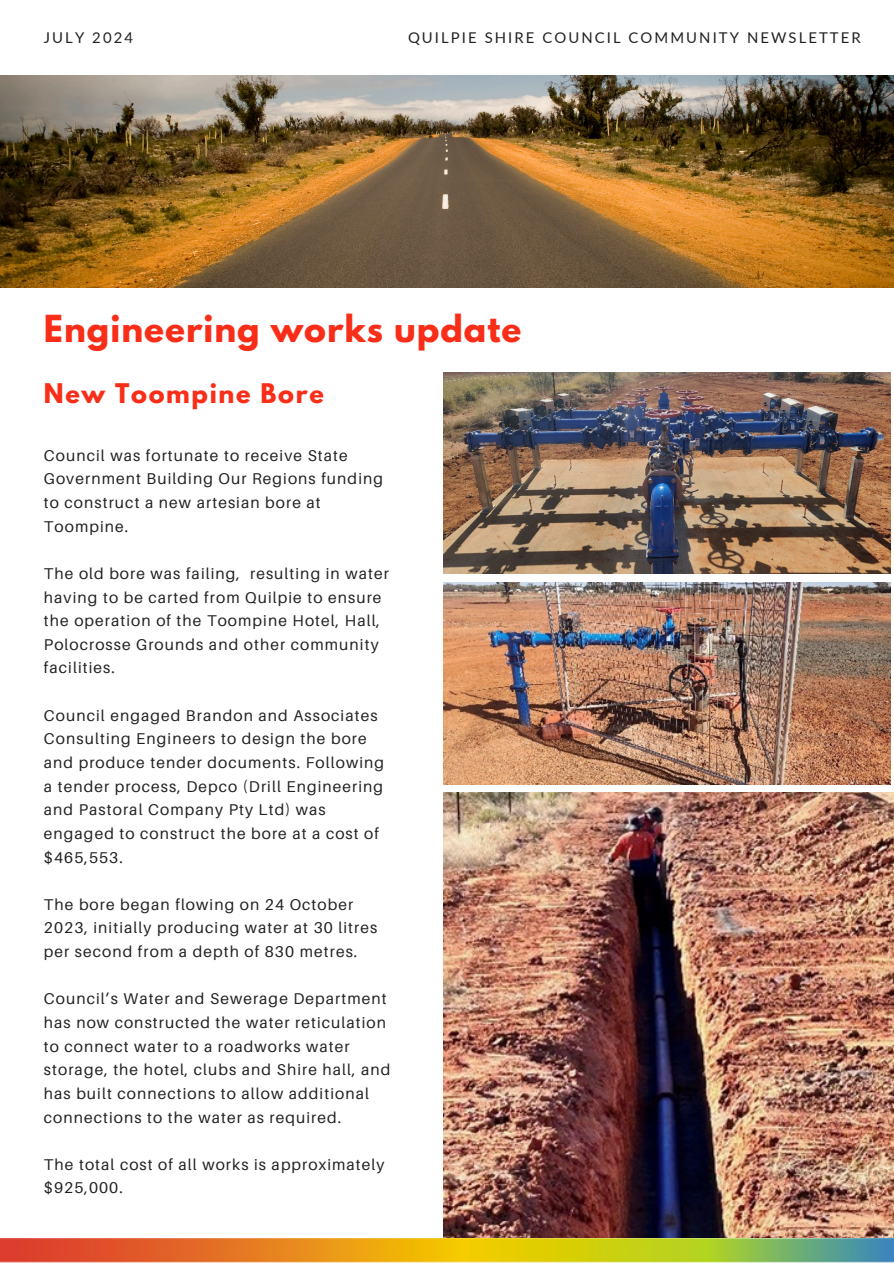
<style>
.page{position:relative;width:894px;height:1264px;background:#fff}
.page>*{position:absolute;margin:0;border:0;box-sizing:border-box;transform-origin:0 0}
.t1{font:700 33px "League Spartan";letter-spacing:.03em;color:#f82e19}
.t2{font:700 24px "League Spartan";letter-spacing:.07em;color:#f82e19}
.t3{font:15.6px/23.7px "Aileron";letter-spacing:.07em;color:#222}
.t4{font:14.85px "Lato";letter-spacing:.14em;color:#222}
</style>
<div class="page">
<img style="left:0;top:75px;width:893px;height:213px">
<img style="left:443px;top:792px;width:450px;height:445px">
<img style="left:0;top:1237px;width:893px;height:26px">
<img style="left:443px;top:372px;width:447px;height:202px">
<img style="left:443px;top:582px;width:447px;height:202px">
<p class="t4" style="left:44px;top:28px;width:91px">JULY 2024</p>
<p class="t4" style="left:408px;top:28px;width:454px">QUILPIE SHIRE COUNCIL COMMUNITY NEWSLETTER</p>
<p class="t1" style="left:44px;top:313px;width:479px">Engineering works update</p>
<h2 class="t2" style="left:44px;top:382px;width:281px">New Toompine Bore</h2>
<p class="t3" style="left:44px;top:443px;width:340px">Council was fortunate to receive State<br>Government Building Our Regions funding to construct a new artesian bore at<br>Toompine.</p>
<p class="t3" style="left:44px;top:561px;width:346px">The old bore was failing, resulting in water having to be carted from Quilpie to ensure the operation of the Toompine Hotel, Hall, Polocrosse Grounds and other community facilities.</p>
<p class="t3" style="left:44px;top:703px;width:341px">Council engaged Brandon and Associates Consulting Engineers to design the bore and produce tender documents. Following a tender process, Depco (Drill Engineering and Pastoral Company Pty Ltd) was engaged to construct the bore at a cost of $465,553.</p>
<p class="t3" style="left:44px;top:892px;width:335px">The bore began flowing on 24 October<br>2023, initially producing water at 30 litres per second from a depth of 830 metres.</p>
<p class="t3" style="left:44px;top:986px;width:348px">Council’s Water and Sewerage Department has now constructed the water reticulation to connect water to a roadworks water storage, the hotel, clubs and Shire hall, and has built connections to allow additional connections to the water as required.</p>
<p class="t3" style="left:44px;top:1152px;width:342px">The total cost of all works is approximately $925,000.</p>
</div>
